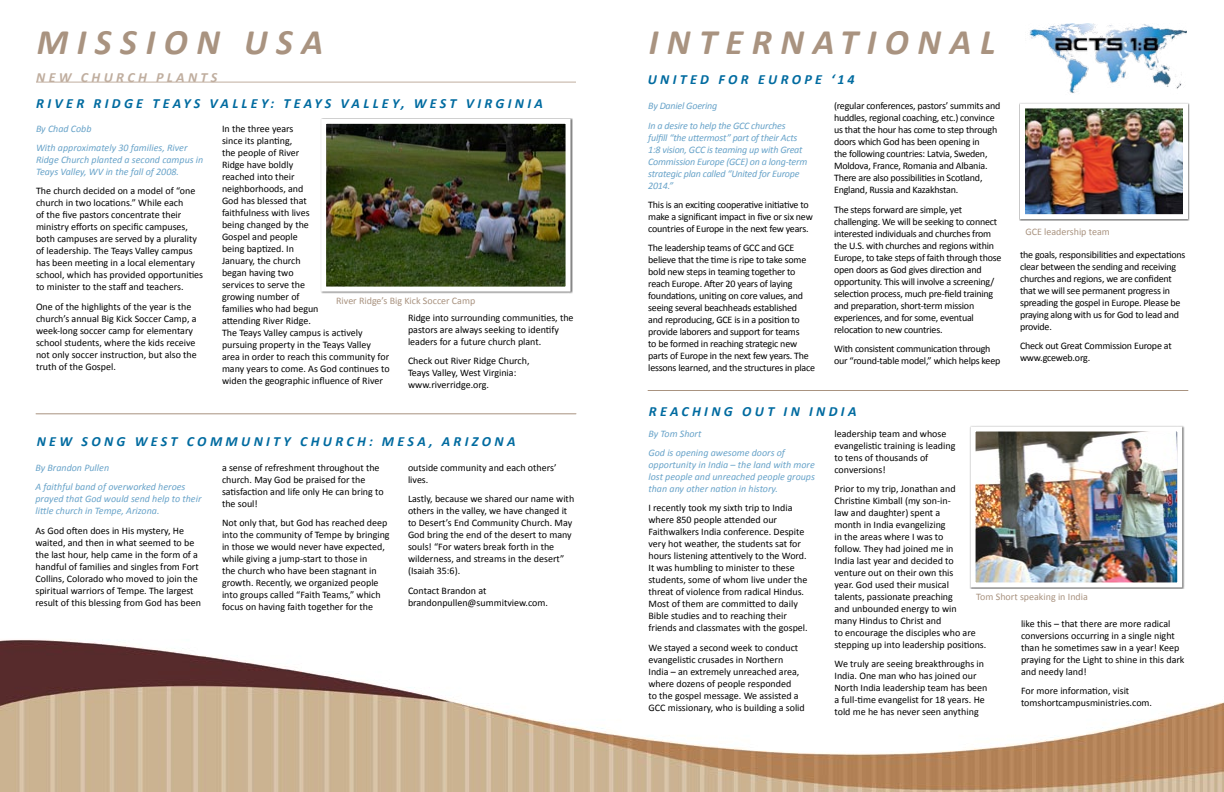
<style>
.page{position:relative;width:1224px;height:792px;background:#fff}
.page>*{position:absolute;margin:0;border:0;box-sizing:border-box;transform-origin:0 0}
.t1{font:italic 700 36px "Calibri";letter-spacing:.24em;color:#a99380}
.t2{font:italic 700 14px "Calibri";letter-spacing:.24em;color:#006ba0}
.t3{font:italic 700 14px "Calibri";letter-spacing:.24em;color:#c0ae9f}
.t4{font:10px/12px "Calibri";color:#000}
.t5{font:10px/12px "Calibri";letter-spacing:-.02em;color:#000}
.t6{font:italic 10px/12px "Calibri";color:#68a3c9}
.t7{font:italic 10px/12px "Calibri";letter-spacing:-.02em;color:#68a3c9}
.t8{font:10px "Calibri";color:#a99380}
</style>
<div class="page">
<img style="left:0;top:640px;width:1224px;height:152px">
<img style="left:1029px;top:24px;width:157px;height:69px">
<hr style="left:36px;top:82px;width:540px;height:1px;background:#c0ae9f">
<hr style="left:36px;top:413px;width:540px;height:1px;background:#a99380">
<hr style="left:648px;top:390px;width:540px;height:1px;background:#a99380">
<div style="left:1019px;top:102px;width:171px;height:119px;background:#000;opacity:.6"></div>
<img style="left:1026px;top:109px;width:156px;height:104px">
<div style="left:1020px;top:103px;width:168px;height:116px;border:5px solid #fff"></div>
<div style="left:320px;top:118px;width:253px;height:176px;background:#000;opacity:.6"></div>
<img style="left:327px;top:125px;width:238px;height:161px">
<div style="left:321px;top:119px;width:250px;height:173px;border:5px solid #fff"></div>
<div style="left:969px;top:425px;width:215px;height:164px;background:#000;opacity:.6"></div>
<img style="left:977px;top:433px;width:199px;height:148px">
<div style="left:971px;top:427px;width:211px;height:160px;border:5px solid #fff"></div>
<h1 class="t1" style="left:37px;top:20px;width:288px">MISSION USA</h1>
<h2 class="t3" style="left:36px;top:68px;width:183px">NEW CHURCH PLANTS</h2>
<h2 class="t2" style="left:36px;top:95px;width:508px">RIVER RIDGE TEAYS VALLEY: TEAYS VALLEY, WEST VIRGINIA</h2>
<p class="t6" style="left:36px;top:119px;width:153px;line-height:19.2px">By Chad Cobb<br>With approximately 30 families, River</p>
<p class="t6" style="left:36px;top:153px;width:169px">Ridge Church planted a second campus in<br>Teays Valley, WV in the fall of 2008.</p>
<p class="t4" style="left:36px;top:185px;width:169px">The church decided on a model of “one church in two locations.” While each<br>of the five pastors concentrate their ministry efforts on specific campuses, both campuses are served by a plurality of leadership. The Teays Valley campus has been meeting in a local elementary school, which has provided opportunities to minister to the staff and teachers.</p>
<p class="t4" style="left:36px;top:300px;width:162px">One of the highlights of the year is the church’s annual Big Kick Soccer Camp, a week-long soccer camp for elementary school students, where the kids receive not only soccer instruction, but also the truth of the Gospel.</p>
<p class="t4" style="left:222px;top:122px;width:169px">In the three years<br>since its planting,<br>the people of River<br>Ridge have boldly<br>reached into their<br>neighborhoods, and<br>God has blessed that<br>faithfulness with lives<br>being changed by the<br>Gospel and people<br>being baptized. In<br>January, the church<br>began having two<br>services to serve the<br>growing number of<br>families who had begun<br>attending River Ridge.<br>The Teays Valley campus is actively pursuing property in the Teays Valley area in order to reach this community for many years to come. As God continues to widen the geographic influence of River</p>
<p class="t8" style="left:336px;top:294px;width:141px">River Ridge’s Big Kick Soccer Camp</p>
<p class="t4" style="left:408px;top:311px;width:167px">Ridge into surrounding communities, the pastors are always seeking to identify leaders for a future church plant.</p>
<p class="t4" style="left:408px;top:355px;width:123px">Check out River Ridge Church,<br>Teays Valley, West Virginia: www.riverridge.org.</p>
<h2 class="t2" style="left:37px;top:433px;width:480px">NEW SONG WEST COMM UNITY CHURCH: MESA, ARIZONA</h2>
<p class="t6" style="left:36px;top:458px;width:151px;line-height:19.2px">By Brandon Pullen<br>A faithful band of overworked heroes</p>
<p class="t6" style="left:36px;top:493px;width:167px">prayed that God would send help to their little church in Tempe, Arizona.</p>
<p class="t4" style="left:36px;top:524px;width:167px">As God often does in His mystery, He waited, and then in what seemed to be the last hour, help came in the form of a handful of families and singles from Fort Collins, Colorado who moved to join the spiritual warriors of Tempe. The largest result of this blessing from God has been</p>
<p class="t4" style="left:222px;top:461px;width:163px">a sense of refreshment throughout the church. May God be praised for the satisfaction and life only He can bring to the soul!</p>
<p class="t4" style="left:222px;top:517px;width:169px">Not only that, but God has reached deep into the community of Tempe by bringing in those we would never have expected, while giving a jump-start to those in<br>the church who have been stagnant in growth. Recently, we organized people into groups called “Faith Teams,” which focus on having faith together for the</p>
<p class="t4" style="left:408px;top:461px;width:150px">outside community and each others’ lives.</p>
<p class="t4" style="left:408px;top:493px;width:168px">Lastly, because we shared our name with others in the valley, we have changed it to Desert’s End Community Church. May God bring the end of the desert to many souls! “For waters break forth in the wilderness, and streams in the desert” (Isaiah 35:6).</p>
<p class="t4" style="left:408px;top:584px;width:142px">Contact Brandon at brandonpullen@summitview.com.</p>
<h1 class="t1" style="left:649px;top:20px;width:348px">INTERNATIONAL</h1>
<h2 class="t2" style="left:648px;top:71px;width:208px">UNITED FOR EUROPE ‘14</h2>
<p class="t7" style="left:648px;top:96px;width:139px;line-height:19.2px">By Daniel Goering<br>In a desire to help the GCC churches</p>
<p class="t7" style="left:648px;top:131px;width:161px">fulfill “the uttermost” part of their Acts 1:8 vision, GCC is teaming up with Great Commission Europe (GCE) on a long-term strategic plan called “United for Europe 2014.”</p>
<p class="t5" style="left:648px;top:198px;width:166px">This is an exciting cooperative initiative to make a significant impact in five or six new countries of Europe in the next few years.</p>
<p class="t5" style="left:648px;top:241px;width:168px">The leadership teams of GCC and GCE believe that the time is ripe to take some bold new steps in teaming together to reach Europe. After 20 years of laying foundations, uniting on core values, and seeing several beachheads established<br>and reproducing, GCE is in a position to provide laborers and support for teams<br>to be formed in reaching strategic new parts of Europe in the next few years. The lessons learned, and the structures in place</p>
<p class="t5" style="left:834px;top:100px;width:168px">(regular conferences, pastors’ summits and huddles, regional coaching, etc.) convince us that the hour has come to step through doors which God has been opening in<br>the following countries: Latvia, Sweden, Moldova, France, Romania and Albania.<br>There are also possibilities in Scotland, England, Russia and Kazakhstan.</p>
<p class="t5" style="left:834px;top:203px;width:169px">The steps forward are simple, yet challenging. We will be seeking to connect interested individuals and churches from the U.S. with churches and regions within Europe, to take steps of faith through those open doors as God gives direction and opportunity. This will involve a screening/ selection process, much pre-field training and preparation, short-term mission experiences, and for some, eventual relocation to new countries.</p>
<p class="t5" style="left:834px;top:342px;width:168px">With consistent communication through our “round-table model,” which helps keep</p>
<h2 class="t2" style="left:649px;top:403px;width:209px">REACHING OUT IN INDIA</h2>
<p class="t8" style="left:1025px;top:225px;width:86px">GCE leadership team</p>
<p class="t5" style="left:1020px;top:248px;width:167px">the goals, responsibilities and expectations clear between the sending and receiving churches and regions, we are confident that we will see permanent progress in spreading the gospel in Europe. Please be praying along with us for God to lead and provide.</p>
<p class="t5" style="left:1020px;top:339px;width:153px">Check out Great Commission Europe at www.gceweb.org.</p>
<p class="t6" style="left:648px;top:424px;width:138px;line-height:19.2px">By Tom Short<br>God is opening awesome doors of</p>
<p class="t6" style="left:648px;top:458px;width:168px;text-align:justify">opportunity in India – the land with more lost people and unreached people groups than any other nation in history.</p>
<p class="t4" style="left:648px;top:502px;width:161px">I recently took my sixth trip to India where 850 people attended our Faithwalkers India conference. Despite very hot weather, the students sat for hours listening attentively to the Word.<br>It was humbling to minister to these students, some of whom live under the threat of violence from radical Hindus.<br>Most of them are committed to daily Bible studies and to reaching their friends and classmates with the gospel.</p>
<p class="t4" style="left:648px;top:641px;width:158px">We stayed a second week to conduct evangelistic crusades in Northern India – an extremely unreached area, where dozens of people responded<br>to the gospel message. We assisted a GCC missionary, who is building a solid</p>
<p class="t4" style="left:834px;top:427px;width:122px">leadership team and whose evangelistic training is leading to tens of thousands of conversions!</p>
<p class="t4" style="left:834px;top:482px;width:153px">Prior to my trip, Jonathan and<br>Christine Kimball (my son-in-<br>law and daughter) spent a<br>month in India evangelizing<br>in the areas where I was to<br>follow. They had joined me in<br>India last year and decided to venture out on their own this<br>year. God used their musical<br>talents, passionate preaching<br>and unbounded energy to win<br>many Hindus to Christ and<br>to encourage the disciples who are stepping up into leadership positions.</p>
<p class="t4" style="left:834px;top:658px;width:154px">We truly are seeing breakthroughs in India. One man who has joined our North India leadership team has been a full-time evangelist for 18 years. He told me he has never seen anything</p>
<p class="t8" style="left:976px;top:590px;width:113px">Tom Short speaking in India</p>
<p class="t4" style="left:1021px;top:617px;width:165px">like this – that there are more radical conversions occurring in a single night than he sometimes saw in a year! Keep praying for the Light to shine in this dark and needy land!</p>
<p class="t4" style="left:1021px;top:684px;width:133px">For more information, visit tomshortcampusministries.com.</p>
</div>
